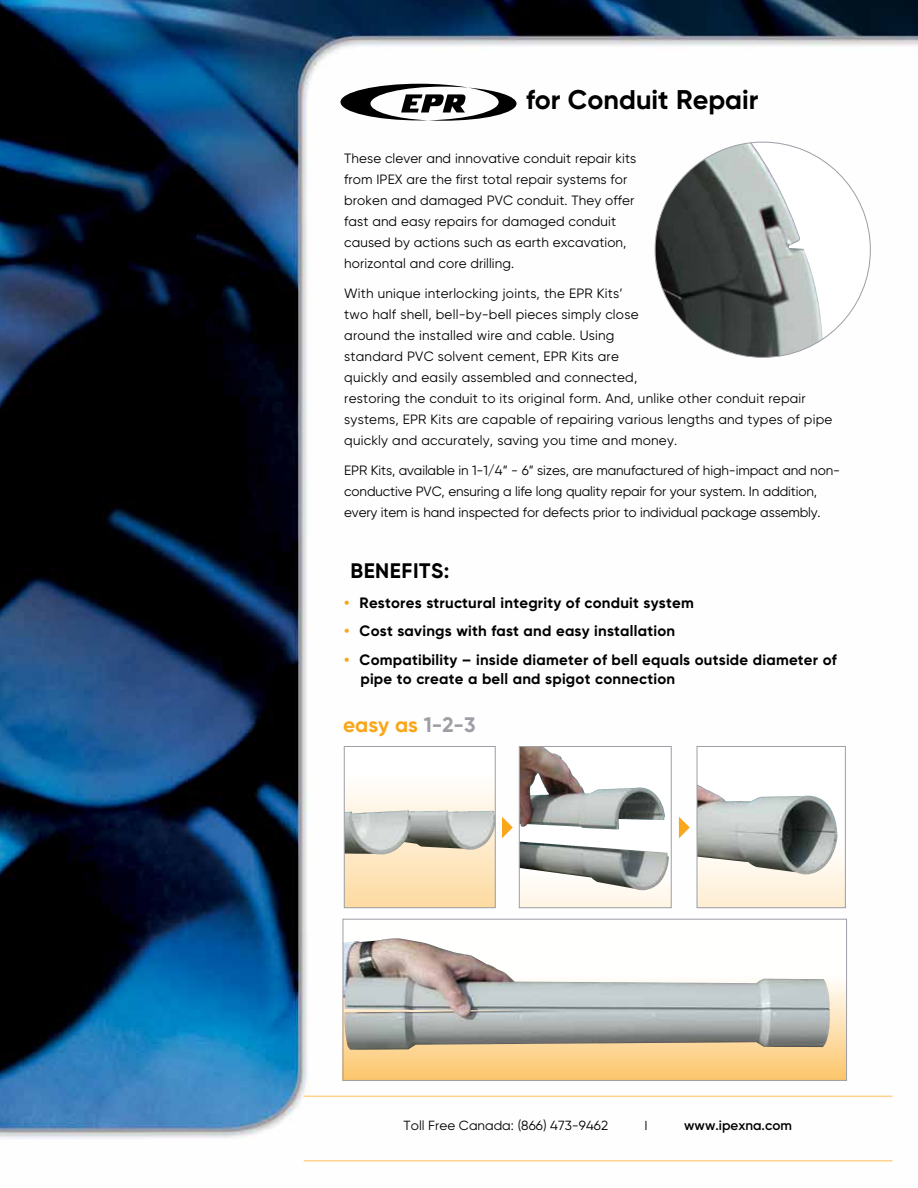
<style>
.page{position:relative;width:918px;height:1188px;background:#fff}
.page>*{position:absolute;margin:0;border:0;box-sizing:border-box;transform-origin:0 0}
.t1{font:700 27px "Gilroy";color:#000}
.t2{font:700 21px "Gilroy";color:#faa61a}
.t3{font:700 21px "Gilroy";letter-spacing:.025em;color:#000}
.t4{font:700 15px/19.5px "Gilroy";letter-spacing:.015em;color:#000}
.t5{font:13.5px/21px "Gilroy";letter-spacing:.005em;color:#000}
.t6{font:600 13.5px "Gilroy";color:#000}
.t7{font:13.2px "Gilroy";color:#000}
.s1{color:#faa61a}
.s2{color:#9d9ea6}
</style>
<div class="page">
<img style="left:0;top:0;width:918px;height:1162px">
<svg style="left:346px;top:748px;width:148px;height:158px"></svg>
<img style="left:346px;top:810px;width:148px;height:44px">
<div style="left:344px;top:746px;width:152px;height:162px;border:1px solid #9d9ea6"></div>
<div style="left:519px;top:746px;width:152px;height:162px;background:#fff7ea"></div>
<img style="left:521px;top:748px;width:148px;height:143px">
<div style="left:519px;top:746px;width:153px;height:162px;border:1px solid #9d9ea6"></div>
<div style="left:655px;top:142px;width:215px;height:215px;background:#fff;border-radius:108px"></div>
<img style="left:655px;top:143px;width:168px;height:214px">
<svg style="left:345px;top:921px;width:500px;height:158px"></svg>
<img style="left:345px;top:938px;width:486px;height:112px">
<div style="left:343px;top:919px;width:504px;height:162px;border:1px solid #9d9ea6"></div>
<svg style="left:699px;top:748px;width:145px;height:158px"></svg>
<img style="left:699px;top:785px;width:139px;height:90px">
<div style="left:697px;top:746px;width:149px;height:162px;border:1px solid #9d9ea6"></div>
<svg style="left:502px;top:817px;width:11px;height:21px"></svg>
<svg style="left:679px;top:817px;width:11px;height:21px"></svg>
<hr style="left:304px;top:1096px;width:588px;height:1px;background:#fdd28c">
<hr style="left:304px;top:1160px;width:588px;height:2px;background:#fdd28c">
<svg style="left:340px;top:84px;width:177px;height:37px"></svg>
<h1 class="t1" style="left:526px;top:83px;width:234px">for Conduit Repair</h1>
<p class="t5" style="left:344px;top:147px;width:294px">These clever and innovative conduit repair kits from IPEX are the first total repair systems for broken and damaged PVC conduit. They offer fast and easy repairs for damaged conduit caused by actions such as earth excavation, horizontal and core drilling.</p>
<p class="t5" style="left:344px;top:282px;width:490px">With unique interlocking joints, the EPR Kits’<br>two half shell, bell-by-bell pieces simply close<br>around the installed wire and cable. Using<br>standard PVC solvent cement, EPR Kits are<br>quickly and easily assembled and connected,<br>restoring the conduit to its original form. And, unlike other conduit repair systems, EPR Kits are capable of repairing various lengths and types of pipe quickly and accurately, saving you time and money.</p>
<p class="t5" style="left:344px;top:459px;width:497px">EPR Kits, available in 1-1/4” - 6” sizes, are manufactured of high-impact and non&shy;conductive PVC, ensuring a life long quality repair for your system. In addition, every item is hand inspected for defects prior to individual package assembly.</p>
<h2 class="t3" style="left:350px;top:557px;width:100px">BENEFITS:</h2>
<p class="t4" style="left:344px;top:593px;width:351px"><span class="s1">•</span> Restores structural integrity of conduit system</p>
<p class="t4" style="left:344px;top:621px;width:332px"><span class="s1">•</span> Cost savings with fast and easy installation</p>
<p class="t4" style="left:360px;top:650px;width:478px;text-indent:-16px"><span class="s1">•</span> Compatibility – inside diameter of bell equals outside diameter of pipe to create a bell and spigot connection</p>
<h2 class="t2" style="left:343px;top:712px;width:134px">easy as <span class="s2">1-2-3</span></h2>
<p class="t7" style="left:404px;top:1118px;width:206px">Toll Free Canada: (866) 473-9462</p>
<p class="t6" style="left:684px;top:1117px;width:109px">www.ipexna.com</p>
</div>
